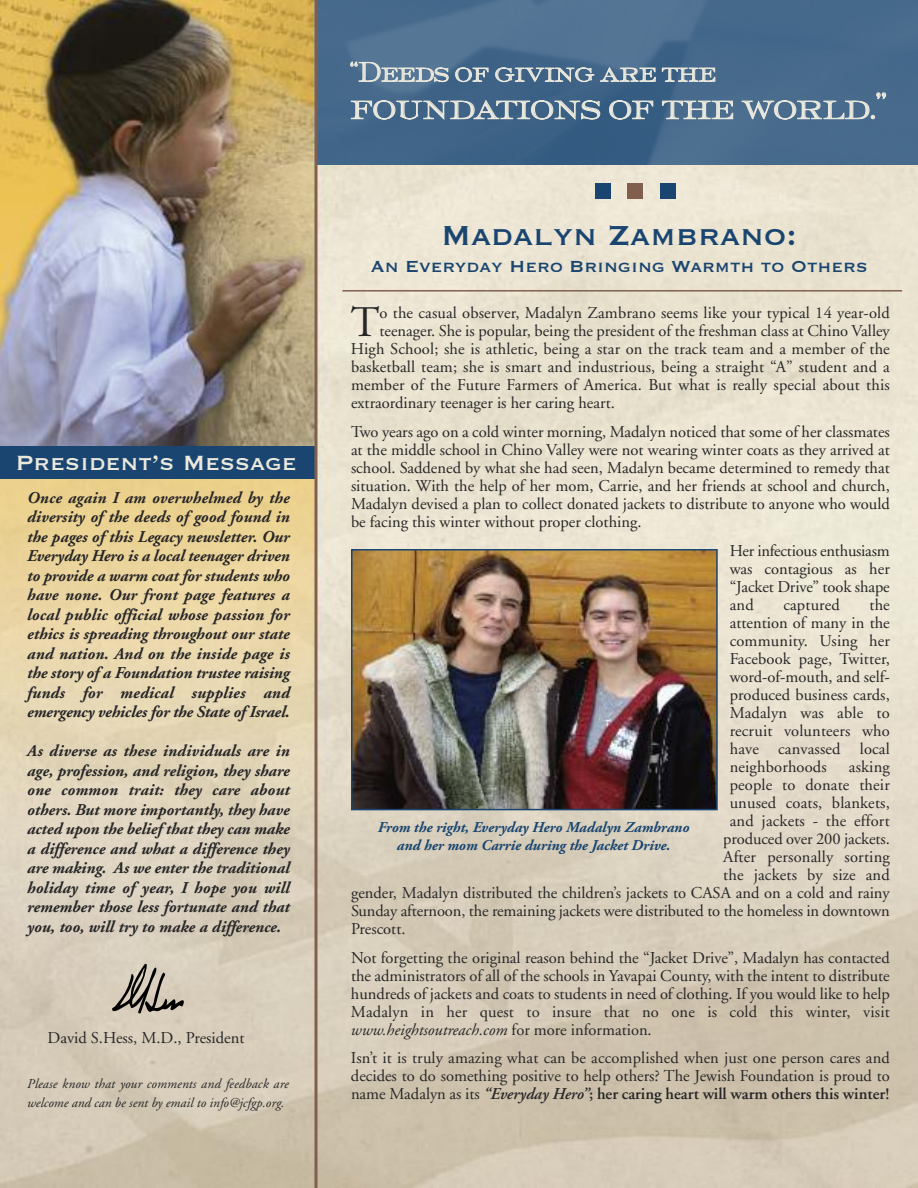
<style>
.page{position:relative;width:918px;height:1188px;background:#fff}
.page>*{position:absolute;margin:0;border:0;box-sizing:border-box;transform-origin:0 0}
.t1{font:43.65px "Adobe Garamond";color:#272627}
.t2{font:36px "Frabbel";letter-spacing:-.005em;color:#ebe9dd}
.t3{font:36px "Copperplate";color:#194570}
.t4{font:27px "Frabbel";color:#ebe9dd}
.t5{font:27px "Copperplate";color:#ebe9dd}
.t6{font:21px "Copperplate";color:#194570}
.t7{font:16.5px/18px "Adobe Garamond";letter-spacing:.005em;color:#272627;text-align:justify}
.t8{font:italic 700 16.5px/19.5px "Adobe Garamond";color:#272627;text-align:justify}
.t9{font:italic 700 15px/18px "Adobe Garamond Pro";color:#194570;text-align:center}
.t10{font:italic 13.5px/19.5px "Adobe Garamond";letter-spacing:.005em;color:#272627}
.s1{font-style:italic}
.s2{font-weight:600;font-style:italic}
.s3{font-weight:600}
</style>
<div class="page">
<img style="left:0;top:0;width:918px;height:1188px">
<div style="left:0;top:446px;width:317px;height:33px;background:#194570"></div>
<img style="left:317px;top:0;width:601px;height:164px">
<hr style="left:342px;top:290px;width:560px;height:2px;background:#815f4f">
<div style="left:595px;top:184px;width:15px;height:15px;background:#194570"></div>
<div style="left:627px;top:184px;width:16px;height:15px;background:#815f4f"></div>
<div style="left:660px;top:184px;width:15px;height:15px;background:#194570"></div>
<hr style="left:314px;top:0;width:3px;height:1188px;background:#815f4f">
<img style="left:354px;top:552px;width:361px;height:255px">
<div style="left:351px;top:549px;width:367px;height:261px;border:2px solid #194570"></div>
<img style="left:112px;top:964px;width:72px;height:50px">
<h3 class="t5" style="left:16px;top:446px;width:283px">President’s Message</h3>
<p class="t8" style="left:27px;top:489px;width:264px">Once again I am overwhelmed by the diversity of the deeds of good found in the pages of this Legacy newsletter. Our Everyday Hero is a local teenager driven to provide a warm coat for students who have none. Our front page features a local public official whose passion for ethics is spreading throughout our state and nation. And on the inside page is the story of a Foundation trustee raising funds for medical supplies and emergency vehicles for the State of Israel.</p>
<p class="t8" style="left:27px;top:743px;width:264px">As diverse as these individuals are in age, profession, and religion, they share one common trait: they care about others. But more importantly, they have acted upon the belief that they can make a difference and what a difference they are making. As we enter the traditional holiday time of year, I hope you will remember those less fortunate and that you, too, will try to make a difference.</p>
<p class="t7" style="left:48px;top:1030px;width:198px">David S.Hess, M.D., President</p>
<p class="t10" style="left:27px;top:1075px;width:263px">Please know that your comments and feedback are welcome and can be sent by email to info@jcfgp.org.</p>
<h3 class="t4" style="left:349px;top:56px;width:367px">“Deeds of giving are the</h3>
<h2 class="t2" style="left:349px;top:85px;width:538px">foundations of the world.”</h2>
<h2 class="t3" style="left:441px;top:213px;width:358px">Madalyn Zambrano:</h2>
<p class="t6" style="left:371px;top:253px;width:499px">An Everyday Hero Bringing Warmth to Others</p>
<h1 class="t1" style="left:351px;top:305px;width:30px">T</h1>
<p class="t7" style="left:380px;top:305px;width:512px">o the casual observer, Madalyn Zambrano seems like your typical 14 year-old</p>
<p class="t7" style="left:380px;top:323px;width:512px">teenager. She is popular, being the president of the freshman class at Chino Valley</p>
<p class="t7" style="left:351px;top:341px;width:540px">High School; she is athletic, being a star on the track team and a member of the</p>
<p class="t7" style="left:351px;top:359px;width:540px">basketball team; she is smart and industrious, being a straight “A” student and a</p>
<p class="t7" style="left:351px;top:377px;width:540px">member of the Future Farmers of America. But what is really special about this</p>
<p class="t7" style="left:351px;top:395px;width:265px">extraordinary teenager is her caring heart.</p>
<p class="t7" style="left:351px;top:424px;width:540px">Two years ago on a cold winter morning, Madalyn noticed that some of her classmates at the middle school in Chino Valley were not wearing winter coats as they arrived at school. Saddened by what she had seen, Madalyn became determined to remedy that situation. With the help of her mom, Carrie, and her friends at school and church, Madalyn devised a plan to collect donated jackets to distribute to anyone who would be facing this winter without proper clothing.</p>
<p class="t7" style="left:730px;top:543px;width:162px">Her infectious enthusiasm was contagious as her “Jacket Drive” took shape and</p>
<p class="t7" style="left:730px;top:597px;width:162px;text-indent:140px">the attention of many in the community. Using her Facebook page, Twitter, word-of-mouth, and self&shy;produced business cards, Madalyn was able to recruit volunteers who have canvassed local neighborhoods</p>
<p class="t7" style="left:783px;top:597px;width:58px">captured</p>
<p class="t7" style="left:849px;top:759px;width:42px">asking</p>
<p class="t7" style="left:730px;top:777px;width:162px">people to donate their</p>
<p class="t7" style="left:730px;top:795px;width:162px">unused coats, blankets,</p>
<p class="t7" style="left:730px;top:813px;width:162px">and jackets - the effort</p>
<p class="t7" style="left:723px;top:831px;width:168px">produced over 200 jackets.</p>
<p class="t7" style="left:723px;top:849px;width:168px">After personally sorting</p>
<p class="t7" style="left:723px;top:867px;width:168px">the jackets by size and</p>
<p class="t7" style="left:351px;top:885px;width:540px">gender, Madalyn distributed the children’s jackets to CASA and on a cold and rainy</p>
<p class="t7" style="left:351px;top:903px;width:540px">Sunday afternoon, the remaining jackets were distributed to the homeless in downtown</p>
<p class="t7" style="left:351px;top:921px;width:56px">Prescott.</p>
<p class="t7" style="left:351px;top:950px;width:540px">Not forgetting the original reason behind the “Jacket Drive”, Madalyn has contacted the administrators of all of the schools in Yavapai County, with the intent to distribute hundreds of jackets and coats to students in need of clothing. If you would like to help Madalyn in her quest to insure that no one is cold this winter, visit <span class="s1">www.heightsoutreach.com</span> for more information.</p>
<p class="t7" style="left:351px;top:1051px;width:540px">Isn’t it is truly amazing what can be accomplished when just one person cares and decides to do something positive to help others? The Jewish Foundation is proud to name Madalyn as its <span class="s2">“Everyday Hero”</span><span class="s3">; her caring heart will warm others this winter!</span></p>
<p class="t9" style="left:378px;top:819px;width:313px">From the right, Everyday Hero Madalyn Zambrano and her mom Carrie during the Jacket Drive.</p>
</div>
